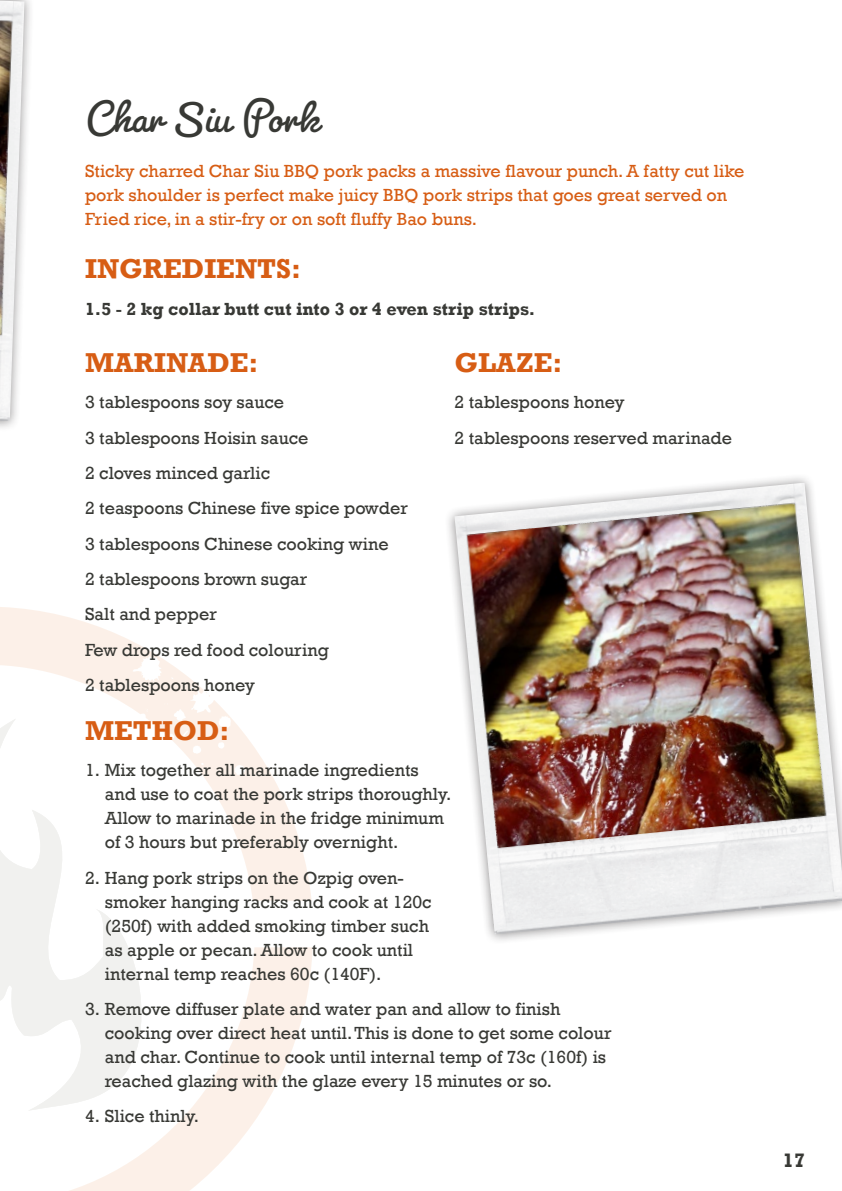
<style>
.page{position:relative;width:842px;height:1191px;background:#fff}
.page>*{position:absolute;margin:0;border:0;box-sizing:border-box;transform-origin:0 0}
.t1{font:48px "Pacifico";color:#383935}
.t2{font:700 28px "Rockwell";color:#d75d14}
.t3{font:700 20px "Rockwell";color:#383935}
.t4{font:18px/24px "Rockwell";color:#383935}
.t5{font:18px/24px "Rockwell";color:#d75d14}
.t6{font:700 18px "Rockwell";color:#383935}
</style>
<div class="page">
<div style="left:0;top:0;width:35px;height:432px;background:#231f20;opacity:.5"></div>
<img style="left:0;top:1px;width:24px;height:420px">
<svg style="left:0;top:607px;width:313px;height:584px"></svg>
<svg style="left:0;top:718px;width:158px;height:392px"></svg>
<img style="left:454px;top:482px;width:388px;height:452px">
<h1 class="t1" style="left:85px;top:87px;width:236px">Char Siu Pork</h1>
<p class="t5" style="left:85px;top:159px;width:661px">Sticky charred Char Siu BBQ pork packs a massive flavour punch. A fatty cut like pork shoulder is perfect make juicy BBQ pork strips that goes great served on<br>Fried rice, in a stir-fry or on soft fluffy Bao buns.</p>
<h2 class="t2" style="left:85px;top:252px;width:217px">INGREDIENTS:</h2>
<p class="t6" style="left:85px;top:298px;width:452px">1.5 - 2 kg collar butt cut into 3 or 4 even strip strips.</p>
<h2 class="t2" style="left:85px;top:345px;width:175px">MARINADE:</h2>
<h2 class="t2" style="left:454px;top:345px;width:109px">GLAZE:</h2>
<p class="t4" style="left:85px;top:385px;width:324px;line-height:35.4px">3 tablespoons soy sauce<br>3 tablespoons Hoisin sauce<br>2 cloves minced garlic<br>2 teaspoons Chinese five spice powder<br>3 tablespoons Chinese cooking wine<br>2 tablespoons brown sugar<br>Salt and pepper<br>Few drops red food colouring<br>2 tablespoons honey</p>
<p class="t4" style="left:454px;top:385px;width:279px;line-height:35.4px">2 tablespoons honey<br>2 tablespoons reserved marinade</p>
<h2 class="t2" style="left:85px;top:713px;width:146px">METHOD:</h2>
<p class="t4" style="left:105px;top:758px;width:348px;text-indent:-20px">1. Mix together all marinade ingredients and use to coat the pork strips thoroughly.<br>Allow to marinade in the fridge minimum of 3 hours but preferably overnight.</p>
<p class="t4" style="left:105px;top:866px;width:328px;text-indent:-20px">2. Hang pork strips on the Ozpig oven&shy;smoker hanging racks and cook at 120c (250f) with added smoking timber such as apple or pecan. Allow to cook until internal temp reaches 60c (140F).</p>
<p class="t4" style="left:105px;top:997px;width:508px;text-indent:-20px">3. Remove diffuser plate and water pan and allow to finish cooking over direct heat until. This is done to get some colour and char. Continue to cook until internal temp of 73c (160f) is reached glazing with the glaze every 15 minutes or so.</p>
<p class="t4" style="left:85px;top:1104px;width:115px">4. Slice thinly.</p>
<p class="t3" style="left:783px;top:1148px;width:24px">17</p>
</div>
